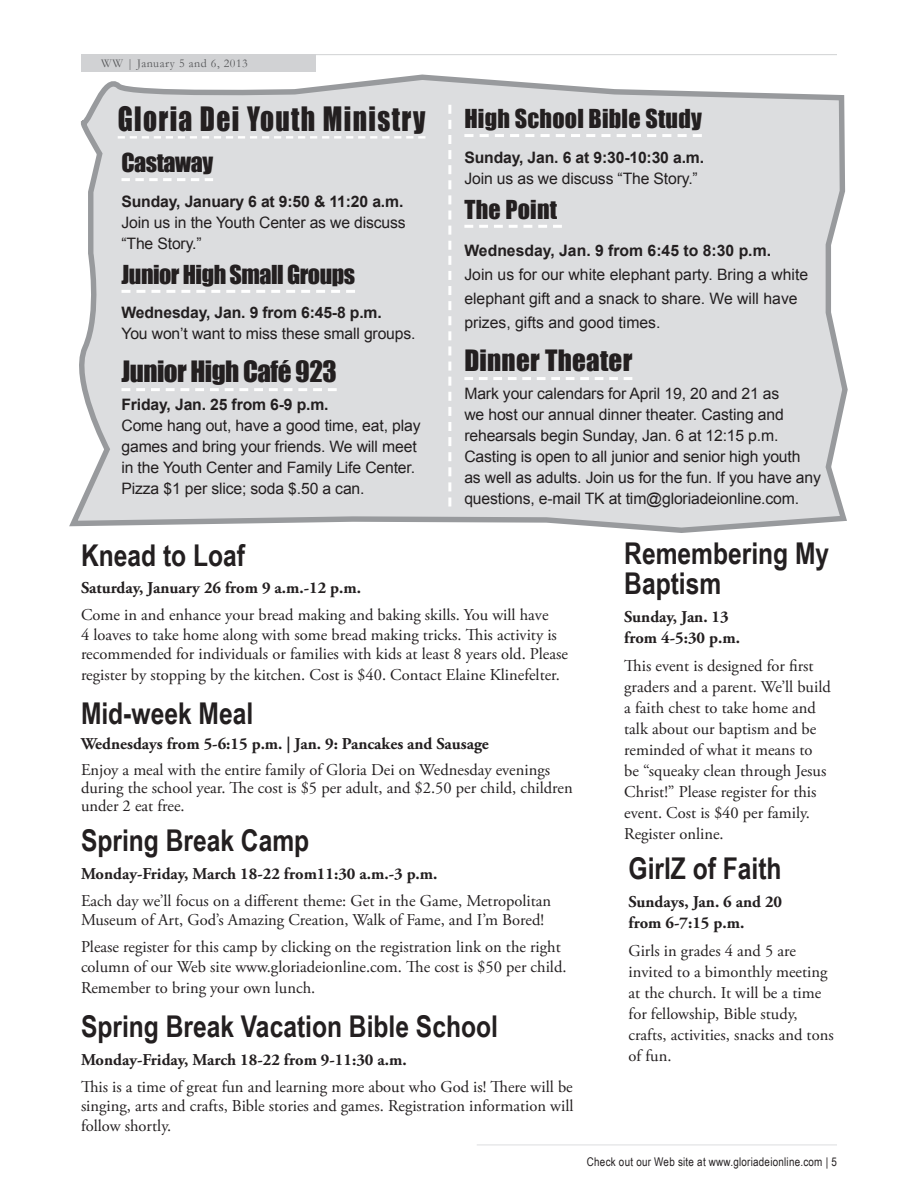
<style>
.page{position:relative;width:918px;height:1188px;background:#fff}
.page>*{position:absolute;margin:0;border:0;box-sizing:border-box;transform-origin:0 0}
.t1{font:30.9px "Impact";letter-spacing:.05em;color:#231f20;scale:.89 1}
.t2{font:700 30px/30px "Arial Narrow";color:#231f20}
.t3{font:27px "Impact";letter-spacing:-.02em;color:#231f20}
.t4{font:27px "Impact";letter-spacing:.01em;color:#231f20}
.t5{font:24px "Impact";letter-spacing:-.02em;color:#231f20}
.t6{font:24px "Impact";letter-spacing:.01em;color:#231f20}
.t7{font:16.5px/21px "Adobe Garamond Pro";color:#231f20}
.t8{font:700 16.5px/21px "Adobe Garamond Pro";color:#231f20}
.t9{font:15.75px/21px "Arial";letter-spacing:-.01em;color:#231f20}
.t10{font:700 15.75px "Arial";letter-spacing:-.01em;color:#231f20}
.t11{font:12px "Arial Narrow";letter-spacing:.02em;color:#231f20}
.t12{font:12px "Garamond";letter-spacing:.045em;color:#57585a}
</style>
<div class="page">
<hr style="left:276px;top:54px;width:561px;height:1px;background:#bcbdc0">
<div style="left:81px;top:54px;width:234px;height:18px;background:#d1d2d4"></div>
<hr style="left:477px;top:1145px;width:360px;height:1px;background:#dcdddf">
<svg style="left:69px;top:74px;width:779px;height:459px;background:#dcdddf"></svg>
<svg style="left:118px;top:136px;width:307px;height:3px"></svg>
<svg style="left:122px;top:178px;width:91px;height:3px"></svg>
<svg style="left:122px;top:290px;width:233px;height:3px"></svg>
<svg style="left:122px;top:388px;width:215px;height:3px"></svg>
<svg style="left:448px;top:105px;width:3px;height:402px"></svg>
<svg style="left:464px;top:134px;width:238px;height:3px"></svg>
<svg style="left:464px;top:225px;width:98px;height:3px"></svg>
<svg style="left:464px;top:377px;width:168px;height:3px"></svg>
<p class="t12" style="left:101px;top:56px;width:148px">WW | January 5 and 6, 2013</p>
<h1 class="t1" style="left:118px;top:95px;width:347px">Gloria Dei Youth Ministry</h1>
<h3 class="t5" style="left:122px;top:144px;width:93px">Castaway</h3>
<p class="t10" style="left:122px;top:191px;width:283px">Sunday, January 6 at 9:50 &amp; 11:20 a.m.</p>
<p class="t9" style="left:122px;top:212px;width:286px">Join us in the Youth Center as we discuss “The Story.”</p>
<h3 class="t5" style="left:122px;top:256px;width:235px">Junior High Small Groups</h3>
<p class="t10" style="left:122px;top:302px;width:262px">Wednesday, Jan. 9 from 6:45-8 p.m.</p>
<p class="t9" style="left:122px;top:324px;width:296px">You won’t want to miss these small groups.</p>
<h3 class="t3" style="left:122px;top:351px;width:217px">Junior High Café 923</h3>
<p class="t10" style="left:122px;top:394px;width:209px">Friday, Jan. 25 from 6-9 p.m.</p>
<p class="t9" style="left:122px;top:415px;width:301px">Come hang out, have a good time, eat, play games and bring your friends. We will meet in the Youth Center and Family Life Center.<br>Pizza $1 per slice; soda $.50 a can.</p>
<h3 class="t6" style="left:464px;top:100px;width:239px">High School Bible Study</h3>
<p class="t10" style="left:464px;top:147px;width:241px">Sunday, Jan. 6 at 9:30-10:30 a.m.</p>
<p class="t9" style="left:464px;top:168px;width:235px">Join us as we discuss “The Story.”</p>
<h3 class="t6" style="left:464px;top:191px;width:94px">The Point</h3>
<p class="t10" style="left:464px;top:240px;width:308px">Wednesday, Jan. 9 from 6:45 to 8:30 p.m.</p>
<p class="t9" style="left:464px;top:263px;width:345px;line-height:24px">Join us for our white elephant party. Bring a white elephant gift and a snack to share. We will have prizes, gifts and good times.</p>
<h3 class="t4" style="left:464px;top:340px;width:169px">Dinner Theater</h3>
<p class="t9" style="left:464px;top:383px;width:358px">Mark your calendars for April 19, 20 and 21 as<br>we host our annual dinner theater. Casting and rehearsals begin Sunday, Jan. 6 at 12:15 p.m.<br>Casting is open to all junior and senior high youth as well as adults. Join us for the fun. If you have any questions, e-mail TK at tim@gloriadeionline.com.</p>
<h2 class="t2" style="left:624px;top:537px;width:207px">Remembering My<br>Baptism</h2>
<p class="t8" style="left:624px;top:607px;width:117px">Sunday, Jan. 13 from 4-5:30 p.m.</p>
<p class="t7" style="left:624px;top:656px;width:208px">This event is designed for first graders and a parent. We’ll build a faith chest to take home and talk about our baptism and be reminded of what it means to be “squeaky clean through Jesus<br>Christ!” Please register for this event. Cost is $40 per family.<br>Register online.</p>
<h2 class="t2" style="left:81px;top:539px;width:166px">Knead to Loaf</h2>
<p class="t8" style="left:81px;top:578px;width:282px">Saturday, January 26 from 9 a.m.-12 p.m.</p>
<p class="t7" style="left:81px;top:606px;width:489px;line-height:19.5px">Come in and enhance your bread making and baking skills. You will have<br>4 loaves to take home along with some bread making tricks. This activity is recommended for individuals or families with kids at least 8 years old. Please</p>
<p class="t7" style="left:81px;top:665px;width:480px">register by stopping by the kitchen. Cost is $40. Contact Elaine Klinefelter.</p>
<h2 class="t2" style="left:81px;top:697px;width:174px">Mid-week Meal</h2>
<p class="t8" style="left:81px;top:734px;width:409px">Wednesdays from 5-6:15 p.m. | Jan. 9: Pancakes and Sausage</p>
<p class="t7" style="left:81px;top:761px;width:493px;line-height:18px">Enjoy a meal with the entire family of Gloria Dei on Wednesday evenings during the school year. The cost is $5 per adult, and $2.50 per child, children under 2 eat free.</p>
<h2 class="t2" style="left:81px;top:824px;width:230px">Spring Break Camp</h2>
<p class="t8" style="left:81px;top:864px;width:358px">Monday-Friday, March 18-22 from11:30 a.m.-3 p.m.</p>
<p class="t7" style="left:81px;top:892px;width:472px;line-height:19.5px">Each day we’ll focus on a different theme: Get in the Game, Metropolitan<br>Museum of Art, God’s Amazing Creation, Walk of Fame, and I’m Bored!</p>
<p class="t7" style="left:81px;top:938px;width:487px;line-height:19.5px">Please register for this camp by clicking on the registration link on the right column of our Web site www.gloriadeionline.com. The cost is $50 per child.</p>
<p class="t7" style="left:81px;top:978px;width:236px">Remember to bring your own lunch.</p>
<h2 class="t2" style="left:81px;top:1010px;width:418px">Spring Break Vacation Bible School</h2>
<p class="t8" style="left:81px;top:1049px;width:327px">Monday-Friday, March 18-22 from 9-11:30 a.m.</p>
<p class="t7" style="left:81px;top:1077px;width:494px;line-height:19.5px;text-align:justify">This is a time of great fun and learning more about who God is! There will be singing, arts and crafts, Bible stories and games. Registration information will follow shortly.</p>
<h2 class="t2" style="left:629px;top:852px;width:155px">GirlZ of Faith</h2>
<p class="t8" style="left:629px;top:891px;width:155px">Sundays, Jan. 6 and 20 from 6-7:15 p.m.</p>
<p class="t7" style="left:629px;top:941px;width:207px">Girls in grades 4 and 5 are invited to a bimonthly meeting at the church. It will be a time for fellowship, Bible study, crafts, activities, snacks and tons of fun.</p>
<p class="t11" style="left:587px;top:1153px;width:252px">Check out our Web site at www.gloriadeionline.com | 5</p>
</div>
